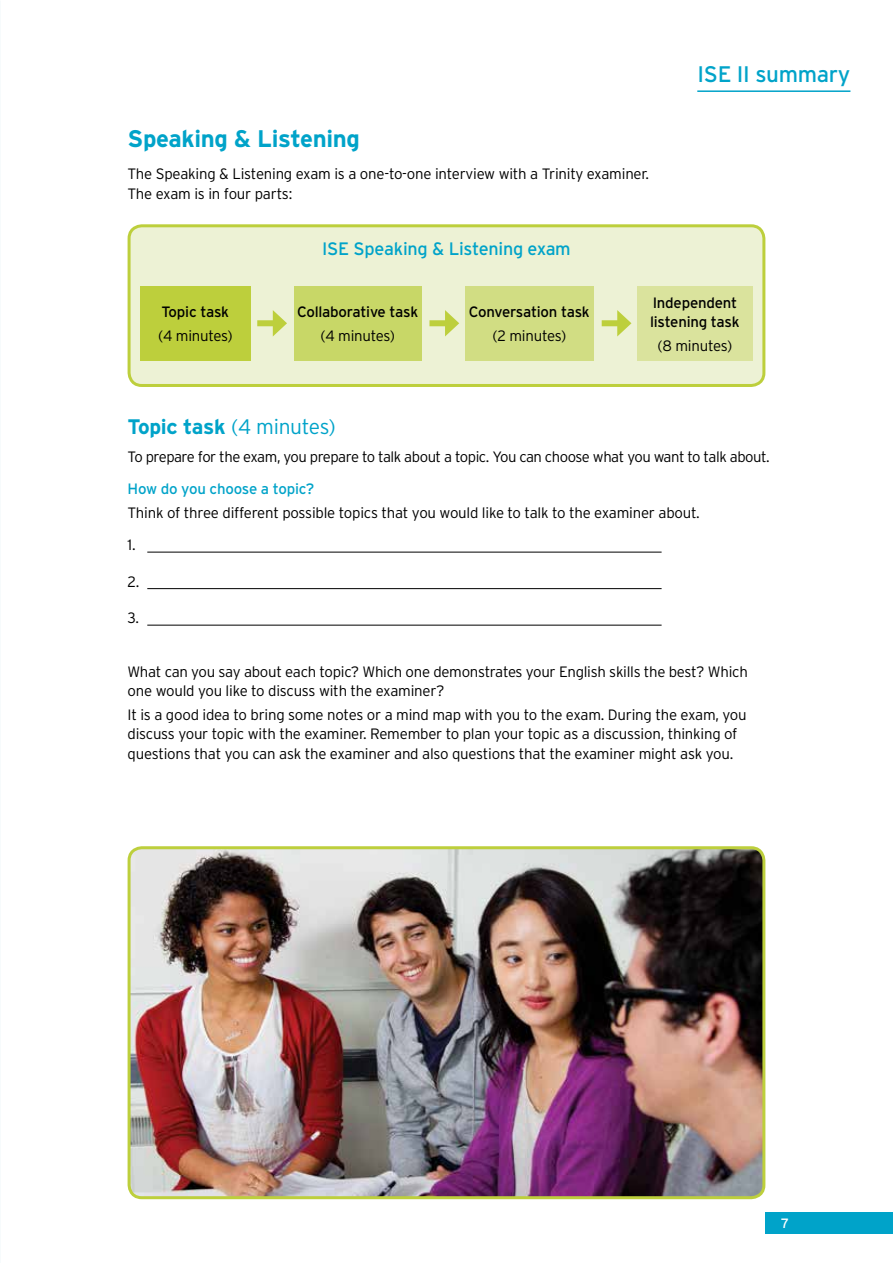
<style>
.page{position:relative;width:893px;height:1263px;background:#fff}
.page>*{position:absolute;margin:0;border:0;box-sizing:border-box;transform-origin:0 0}
.t1{font:700 24px "Interstate";letter-spacing:-.015em;color:#00a3c9}
.t2{font:22.5px "Interstate";letter-spacing:-.015em;color:#00a3c9}
.t3{font:300 21px "Interstate";letter-spacing:-.015em;color:#00a3c9}
.t4{font:18px "Interstate";letter-spacing:-.015em;color:#00a3c9}
.t5{font:300 15px/19.5px "Interstate";letter-spacing:-.015em;color:#000}
.t6{font:15px/19.5px "Interstate";letter-spacing:-.015em;color:#000}
.t7{font:15px "Interstate";letter-spacing:-.015em;color:#00a3c9}
.t8{font:13.5px "Interstate";color:#fff}
.s1{font-weight:700}
</style>
<div class="page">
<div style="left:765px;top:1212px;width:128px;height:21px;background:#00a3c9"></div>
<hr style="left:697px;top:90px;width:153px;height:2px;background:#00a3c9">
<hr style="left:147px;top:552px;width:515px;height:1px;background:#000">
<hr style="left:147px;top:588px;width:515px;height:1px;background:#000">
<hr style="left:147px;top:625px;width:515px;height:1px;background:#000">
<img style="left:129px;top:850px;width:635px;height:348px">
<div style="left:128px;top:846px;width:637px;height:353px;border:3px solid #bdcf3c;border-radius:13px"></div>
<div style="left:129px;top:226px;width:635px;height:159px;background:#edf2d5;border-radius:13px"></div>
<div style="left:128px;top:224px;width:637px;height:163px;border:3px solid #bdcf3c;border-radius:13px"></div>
<div style="left:140px;top:286px;width:110px;height:75px;background:#bdcf3c"></div>
<div style="left:294px;top:286px;width:127px;height:75px;background:#c8d767"></div>
<div style="left:465px;top:286px;width:129px;height:75px;background:#d1dd83"></div>
<div style="left:637px;top:286px;width:116px;height:75px;background:#dae39d"></div>
<div style="left:257px;top:320px;width:21px;height:6px;background:#bdcf3c"></div>
<svg style="left:273px;top:310px;width:14px;height:26px"></svg>
<div style="left:429px;top:320px;width:21px;height:6px;background:#bdcf3c"></div>
<svg style="left:445px;top:310px;width:14px;height:26px"></svg>
<div style="left:602px;top:320px;width:21px;height:6px;background:#bdcf3c"></div>
<svg style="left:617px;top:310px;width:14px;height:26px"></svg>
<h1 class="t1" style="left:128px;top:125px;width:234px">Speaking &amp; Listening</h1>
<p class="t5" style="left:128px;top:164px;width:523px">The Speaking &amp; Listening exam is a one-to-one interview with a Trinity examiner.<br>The exam is in four parts:</p>
<p class="t4" style="left:322px;top:238px;width:250px">ISE Speaking &amp; Listening exam</p>
<h2 class="t2" style="left:698px;top:61px;width:154px">ISE II summary</h2>
<p class="t6" style="left:162px;top:302px;width:69px">Topic task</p>
<p class="t5" style="left:158px;top:326px;width:76px">(4 minutes)</p>
<p class="t6" style="left:297px;top:302px;width:123px">Collaborative task</p>
<p class="t5" style="left:320px;top:326px;width:76px">(4 minutes)</p>
<p class="t6" style="left:469px;top:302px;width:123px">Conversation task</p>
<p class="t5" style="left:492px;top:326px;width:75px">(2 minutes)</p>
<p class="t6" style="left:650px;top:293px;width:91px">Independent listening task</p>
<p class="t5" style="left:657px;top:336px;width:76px">(8 minutes)</p>
<h3 class="t3" style="left:128px;top:415px;width:210px"><span class="s1">Topic task</span> (4 minutes)</h3>
<p class="t5" style="left:128px;top:447px;width:644px">To prepare for the exam, you prepare to talk about a topic. You can choose what you want to talk about.</p>
<p class="t7" style="left:128px;top:480px;width:188px">How do you choose a topic?</p>
<p class="t5" style="left:128px;top:496px;width:574px;line-height:32.2px">Think of three different possible topics that you would like to talk to the examiner about.<br>1.</p>
<p class="t5" style="left:128px;top:571px;width:13px">2.</p>
<p class="t5" style="left:128px;top:608px;width:13px">3.</p>
<p class="t5" style="left:128px;top:661px;width:622px">What can you say about each topic? Which one demonstrates your English skills the best? Which one would you like to discuss with the examiner?</p>
<p class="t5" style="left:128px;top:705px;width:621px">It is a good idea to bring some notes or a mind map with you to the exam. During the exam, you discuss your topic with the examiner. Remember to plan your topic as a discussion, thinking of questions that you can ask the examiner and also questions that the examiner might ask you.</p>
<p class="t8" style="left:781px;top:1215px;width:10px">7</p>
</div>
